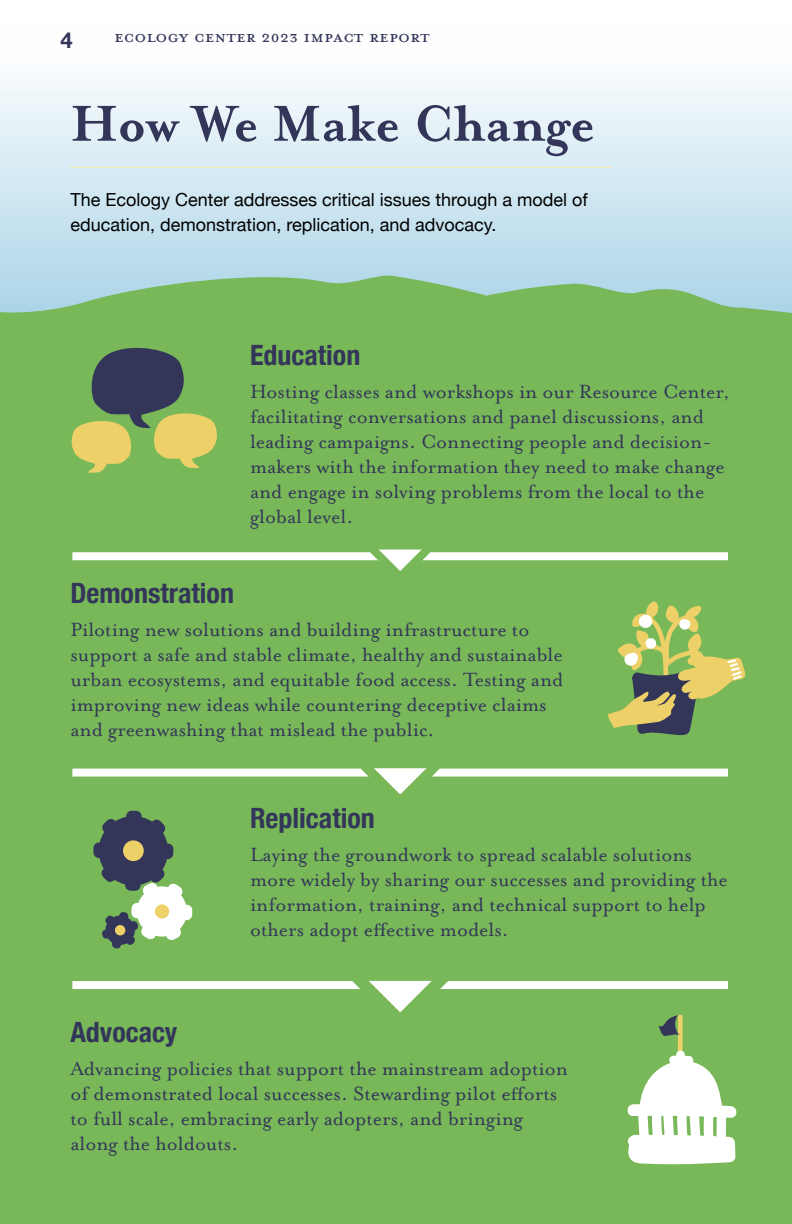
<style>
.page{position:relative;width:792px;height:1224px;background:#fff}
.page>*{position:absolute;margin:0;border:0;box-sizing:border-box;transform-origin:0 0}
.t1{font:700 58px "Mrs Eaves OT";color:#333659}
.t2{font:700 condensed 28px "Helvetica Neue";color:#333659}
.t3{font:24px "Mrs Eaves All Petite Caps OT";color:#333659}
.t4{font:22px/25px "Mrs Eaves OT";color:#333659}
.t5{font:700 22px "Helvetica Neue";color:#333659}
.t6{font:18px/25px "Helvetica Neue";color:#000}
</style>
<div class="page">
<svg style="left:0;top:80px;width:792px;height:179px;background:#d8ebf3"></svg>
<div style="left:0;top:342px;width:792px;height:882px;background:#78b858"></div>
<svg style="left:0;top:259px;width:792px;height:302px"></svg>
<hr style="left:70px;top:167px;width:542px;height:1px;background:#f8e7b4">
<div style="left:678px;top:1015px;width:5px;height:42px;background:#eed069;border-radius:2px"></div>
<svg style="left:659px;top:1015px;width:21px;height:22px"></svg>
<svg style="left:627px;top:1051px;width:110px;height:113px"></svg>
<svg style="left:607px;top:601px;width:139px;height:134px"></svg>
<svg style="left:70px;top:342px;width:148px;height:131px"></svg>
<svg style="left:93px;top:811px;width:99px;height:137px"></svg>
<div style="left:123px;top:840px;width:21px;height:21px;background:#eed069;border-radius:50%"></div>
<div style="left:72px;top:552px;width:656px;height:8px;background:#fff"></div>
<div style="left:72px;top:769px;width:656px;height:8px;background:#fff"></div>
<div style="left:72px;top:981px;width:656px;height:8px;background:#fff"></div>
<svg style="left:352px;top:980px;width:97px;height:32px"></svg>
<svg style="left:354px;top:768px;width:93px;height:26px"></svg>
<svg style="left:362px;top:538px;width:77px;height:33px"></svg>
<p class="t5" style="left:60px;top:23px;width:14px">4</p>
<p class="t3" style="left:114px;top:26px;width:317px">Ecology Center 2023 impact report</p>
<h1 class="t1" style="left:70px;top:90px;width:526px">How We Make Change</h1>
<p class="t6" style="left:70px;top:188px;width:519px">The Ecology Center addresses critical issues through a model of education, demonstration, replication, and advocacy.</p>
<p class="t2" style="left:250px;top:332px;width:112px">Education</p>
<p class="t4" style="left:250px;top:379px;width:481px">Hosting classes and workshops in our Resource Center, facilitating conversations and panel discussions, and leading campaigns. Connecting people and decision&shy;makers with the information they need to make change and engage in solving problems from the local to the global level.</p>
<p class="t2" style="left:70px;top:570px;width:165px">Demonstration</p>
<p class="t4" style="left:70px;top:617px;width:495px">Piloting new solutions and building infrastructure to support a safe and stable climate, healthy and sustainable urban ecosystems, and equitable food access. Testing and improving new ideas while countering deceptive claims and greenwashing that mislead the public.</p>
<p class="t2" style="left:250px;top:795px;width:126px">Replication</p>
<p class="t4" style="left:250px;top:842px;width:479px">Laying the groundwork to spread scalable solutions more widely by sharing our successes and providing the information, training, and technical support to help others adopt effective models.</p>
<p class="t2" style="left:70px;top:1009px;width:108px">Advocacy</p>
<p class="t4" style="left:70px;top:1056px;width:499px">Advancing policies that support the mainstream adoption of demonstrated local successes. Stewarding pilot efforts to full scale, embracing early adopters, and bringing along the holdouts.</p>
</div>
